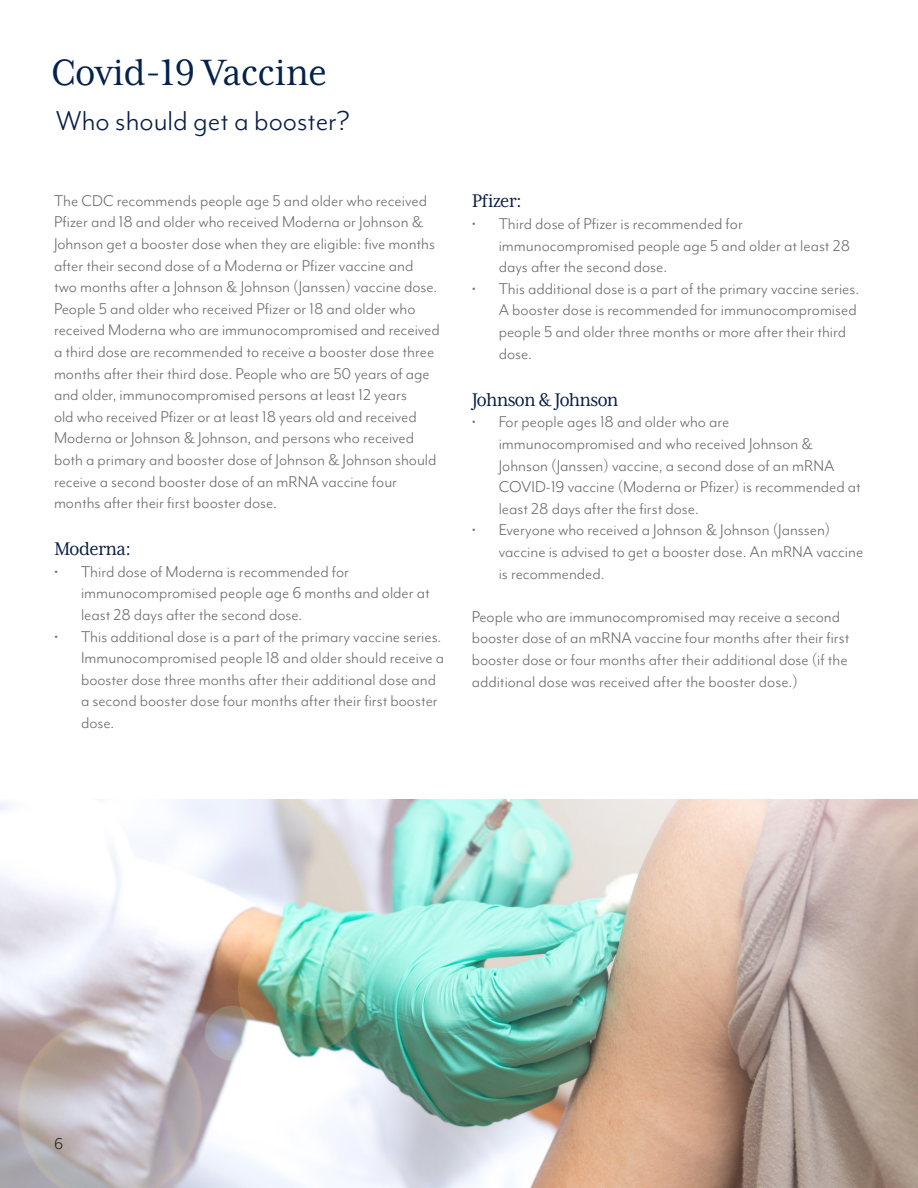
<style>
.page{position:relative;width:918px;height:1188px;background:#fff}
.page>*{position:absolute;margin:0;border:0;box-sizing:border-box;transform-origin:0 0}
.t1{font:42px "Mrs Eaves XL Serif Nar OT";letter-spacing:-.01em;color:#04224b}
.t2{font:31.5px "Mr Eaves Mod OT";color:#0a1e46}
.t3{font:21px "Mrs Eaves XL Serif Nar OT";letter-spacing:-.03em;color:#0a1e46}
.t4{font:18px/21.6px "Mr Eaves Mod OT";color:#6c6d70}
.t5{font:18px "Mr Eaves Mod OT";color:#231f20}
</style>
<div class="page">
<img style="left:0;top:799px;width:918px;height:389px">
<p class="t1" style="left:51px;top:50px;width:278px">Covid-19 Vaccine</p>
<p class="t2" style="left:56px;top:103px;width:296px">Who should get a booster?</p>
<p class="t4" style="left:54px;top:189px;width:387px">The CDC recommends people age 5 and older who received Pfizer and 18 and older who received Moderna or Johnson &amp; Johnson get a booster dose when they are eligible: five months after their second dose of a Moderna or Pfizer vaccine and two months after a Johnson &amp; Johnson (Janssen) vaccine dose.<br>People 5 and older who received Pfizer or 18 and older who received Moderna who are immunocompromised and received a third dose are recommended to receive a booster dose three months after their third dose. People who are 50 years of age and older, immunocompromised persons at least 12 years<br>old who received Pfizer or at least 18 years old and received Moderna or Johnson &amp; Johnson, and persons who received both a primary and booster dose of Johnson &amp; Johnson should receive a second booster dose of an mRNA vaccine four months after their fi rst booster dose.</p>
<p class="t3" style="left:54px;top:538px;width:78px">Moderna:</p>
<p class="t4" style="left:81px;top:561px;width:350px;text-indent:-27px">• Third dose of Moderna is recommended for immunocompromised people age 6 months and older at least 28 days after the second dose.</p>
<p class="t4" style="left:81px;top:625px;width:365px;text-indent:-27px">• This additional dose is a part of the primary vaccine series.<br>Immunocompromised people 18 and older should receive a booster dose three months after their additional dose and a second booster dose four months after their fi rst booster dose.</p>
<p class="t3" style="left:472px;top:190px;width:52px">Pfizer:</p>
<p class="t4" style="left:499px;top:213px;width:353px;text-indent:-27px">• Third dose of Pfizer is recommended for immunocompromised people age 5 and older at least 28 days after the second dose.</p>
<p class="t4" style="left:499px;top:278px;width:362px;text-indent:-27px">• This additional dose is a part of the primary vaccine series.<br>A booster dose is recommended for immunocompromised people 5 and older three months or more after their third dose.</p>
<p class="t3" style="left:472px;top:388px;width:148px">Johnson &amp; Johnson</p>
<p class="t4" style="left:499px;top:411px;width:364px;text-indent:-27px">• For people ages 18 and older who are immunocompromised and who received Johnson &amp; Johnson (Janssen) vaccine, a second dose of an mRNA COVID-19 vaccine (Moderna or Pfizer) is recommended at least 28 days after the fi rst dose.</p>
<p class="t4" style="left:499px;top:519px;width:366px;text-indent:-27px">• Everyone who received a Johnson &amp; Johnson (Janssen) vaccine is advised to get a booster dose. An mRNA vaccine is recommended.</p>
<p class="t4" style="left:472px;top:605px;width:379px">People who are immunocompromised may receive a second booster dose of an mRNA vaccine four months after their fi rst booster dose or four months after their additional dose (if the additional dose was received after the booster dose.)</p>
<p class="t5" style="left:54px;top:1134px;width:11px">6</p>
</div>
